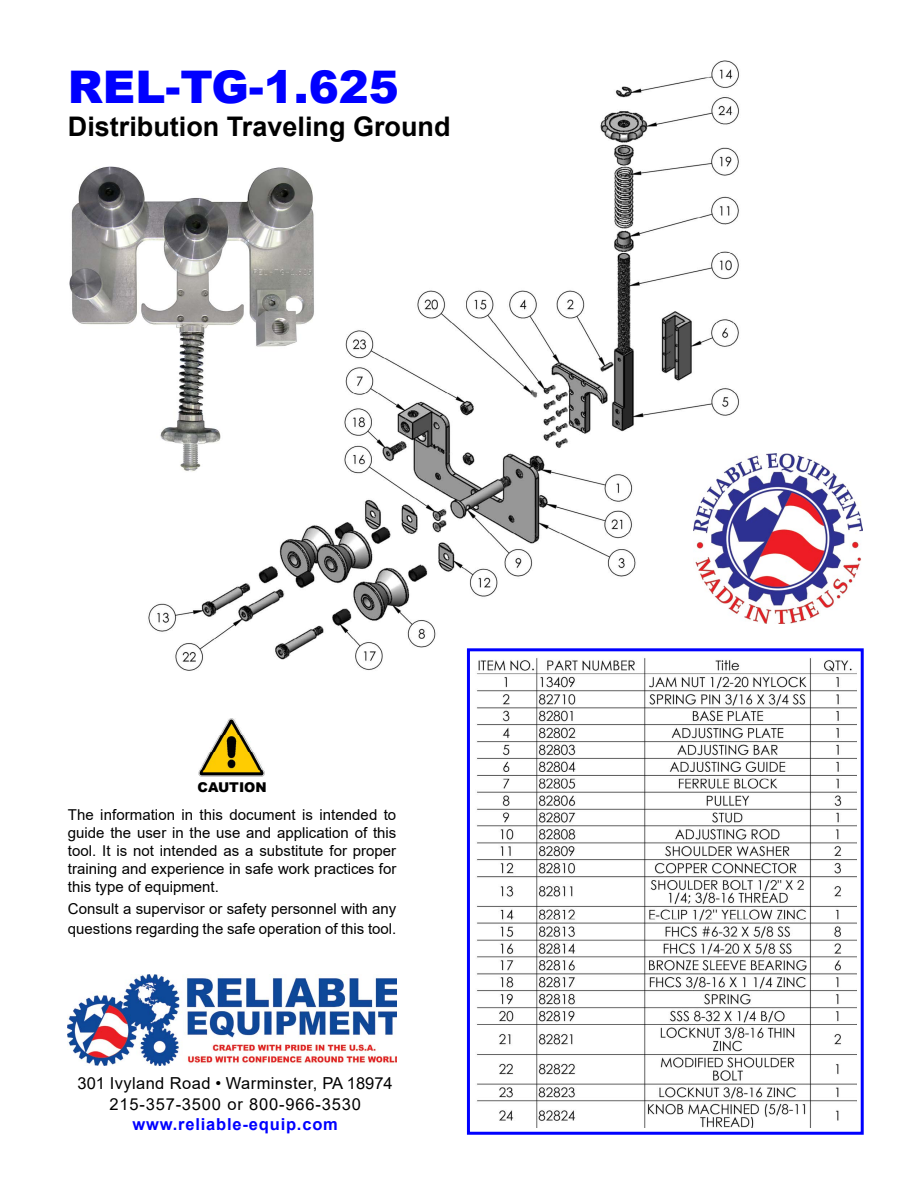
<style>
.page{position:relative;width:918px;height:1188px;background:#fff}
.page>*{position:absolute;margin:0;border:0;box-sizing:border-box;transform-origin:0 0}
.t1{font:900 45px "Arial";color:#00f}
.t2{font:700 27px "Arial";color:#000}
.t3{font:16.5px/21px "Arial";letter-spacing:.025em;color:#000;text-align:center}
.t4{font:700 16.5px "Arial";letter-spacing:.05em;color:#00f}
.t5{font:15px/18px "Arial";color:#000;text-align:justify}
.t6{font:900 13.5px "Arial";color:#000}
</style>
<div class="page">
<img style="left:67px;top:60px;width:790px;height:1068px">
<img style="left:68px;top:975px;width:328px;height:91px">
<div style="left:467px;top:648px;width:397px;height:487px;border:3px solid #00f"></div>
<img style="left:694px;top:454px;width:168px;height:169px">
<img style="left:199px;top:718px;width:65px;height:58px">
<img style="left:67px;top:155px;width:261px;height:325px">
<h1 class="t1" style="left:68px;top:55px;width:332px">REL-TG-1.625</h1>
<h2 class="t2" style="left:68px;top:108px;width:384px">Distribution Traveling Ground</h2>
<p class="t6" style="left:198px;top:778px;width:71px">CAUTION</p>
<p class="t5" style="left:68px;top:806px;width:330px">The information in this document is intended to guide the user in the use and application of this tool. It is not intended as a substitute for proper training and experience in safe work practices for this type of equipment.</p>
<p class="t5" style="left:68px;top:899px;width:330px;line-height:19.8px">Consult a supervisor or safety personnel with any questions regarding the safe operation of this tool.</p>
<p class="t3" style="left:78px;top:1073px;width:317px">301 Ivyland Road • Warminster, PA 18974<br>215-357-3500 or 800-966-3530</p>
<p class="t4" style="left:132px;top:1112px;width:207px">www.reliable-equip.com</p>
</div>
